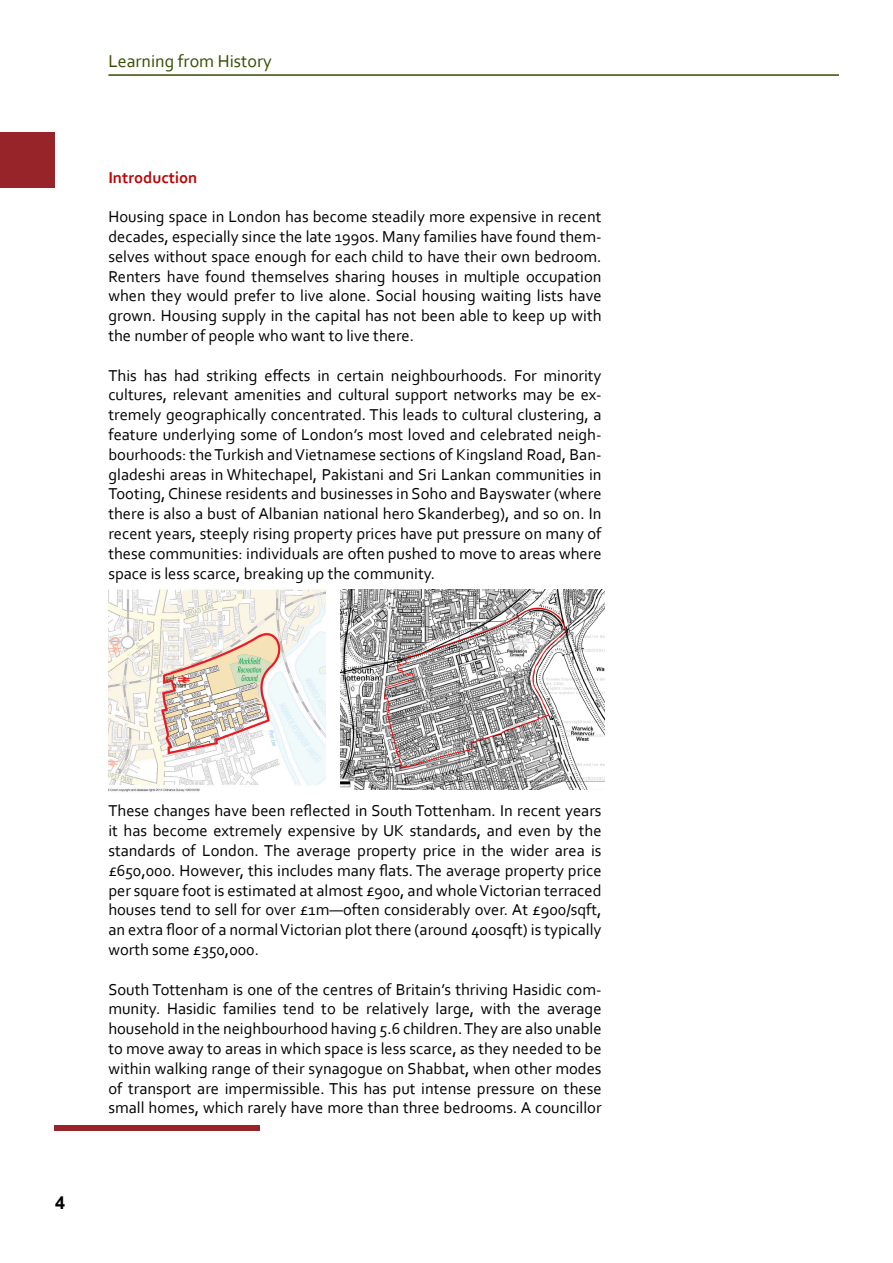
<style>
.page{position:relative;width:893px;height:1263px;background:#fff}
.page>*{position:absolute;margin:0;border:0;box-sizing:border-box;transform-origin:0 0}
.t1{font:18px "Corbel";color:#344e00}
.t2{font:700 18px "Arial";color:#000}
.t3{font:16.5px/19.8px "Corbel";color:#000;text-align:justify}
.t4{font:700 16.5px "Corbel";color:#c00000}
</style>
<div class="page">
<hr style="left:108px;top:74px;width:731px;height:2px;background:#344e00">
<div style="left:54px;top:1125px;width:206px;height:5px;background:#962429"></div>
<div style="left:0;top:132px;width:54px;height:56px;background:#962429"></div>
<img style="left:341px;top:590px;width:264px;height:199px">
<img style="left:108px;top:589px;width:218px;height:203px">
<p class="t1" style="left:108px;top:50px;width:165px">Learning from History</p>
<p class="t4" style="left:108px;top:167px;width:91px">Introduction</p>
<p class="t3" style="left:108px;top:206px;width:495px">Housing space in London has become steadily more expensive in recent decades, especially since the late 1990s. Many families have found them&shy;selves without space enough for each child to have their own bedroom.<br>Renters have found themselves sharing houses in multiple occupation when they would prefer to live alone. Social housing waiting lists have grown. Housing supply in the capital has not been able to keep up with the number of people who want to live there.</p>
<p class="t3" style="left:108px;top:365px;width:495px">This has had striking effects in certain neighbourhoods. For minority cultures, relevant amenities and cultural support networks may be ex&shy;tremely geographically concentrated. This leads to cultural clustering, a feature underlying some of London’s most loved and celebrated neigh&shy;bourhoods: the Turkish and Vietnamese sections of Kingsland Road, Ban&shy;gladeshi areas in Whitechapel, Pakistani and Sri Lankan communities in Tooting, Chinese residents and businesses in Soho and Bayswater (where there is also a bust of Albanian national hero Skanderbeg), and so on. In recent years, steeply rising property prices have put pressure on many of these communities: individuals are often pushed to move to areas where space is less scarce, breaking up the community.</p>
<p class="t2" style="left:55px;top:1189px;width:12px">4</p>
<p class="t3" style="left:108px;top:800px;width:495px">These changes have been reflected in South Tottenham. In recent years it has become extremely expensive by UK standards, and even by the standards of London. The average property price in the wider area is £650,000. However, this includes many flats. The average property price per square foot is estimated at almost £900, and whole Victorian terraced houses tend to sell for over £1m—often considerably over. At £900/sqft, an extra floor of a normal Victorian plot there (around 400sqft) is typically worth some £350,000.</p>
<p class="t3" style="left:108px;top:979px;width:495px">South Tottenham is one of the centres of Britain’s thriving Hasidic com&shy;munity. Hasidic families tend to be relatively large, with the average household in the neighbourhood having 5.6 children. They are also unable to move away to areas in which space is less scarce, as they needed to be within walking range of their synagogue on Shabbat, when other modes of transport are impermissible. This has put intense pressure on these small homes, which rarely have more than three bedrooms. A councillor</p>
</div>
